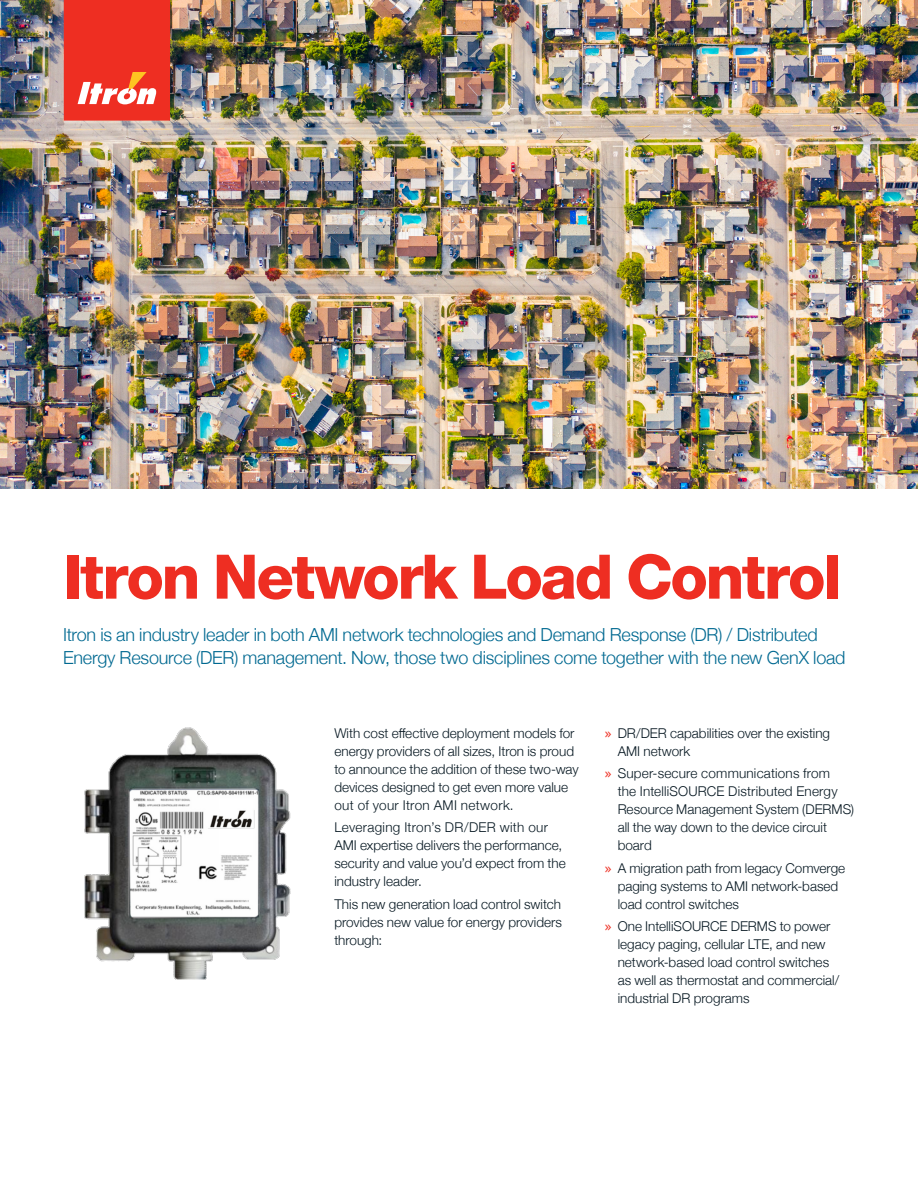
<style>
.page{position:relative;width:918px;height:1188px;background:#fff}
.page>*{position:absolute;margin:0;border:0;box-sizing:border-box;transform-origin:0 0}
.Headline{font:800 61.5px "Helvetica Neue LT Std";letter-spacing:-.04em;color:#ee2e22}
.Introduction_Copy{font:300 18px/22.5px "Helvetica Neue";letter-spacing:-.01em;color:#006991}
.Body_Copy_9_12{font:300 13.5px/18px "Helvetica Neue";color:#071822}
.s1{font-family:"Lucida Grande";font-weight:400;color:#ee2e22}
</style>
<div class="page">
<img style="left:0;top:0;width:918px;height:489px">
<svg style="left:64px;top:0;width:106px;height:121px;background:#ef3f32"></svg>
<img style="left:85px;top:727px;width:206px;height:252px">
<p class="Headline" style="left:63px;top:540px;width:780px">Itron Network Load Control</p>
<p class="Introduction_Copy" style="left:63px;top:622px;width:784px">Itron is an industry leader in both AMI network technologies and Demand Response (DR) / Distributed<br>Energy Resource (DER) management. Now, those two disciplines come together with the new GenX load</p>
<p class="Body_Copy_9_12" style="left:334px;top:723px;width:246px">With cost effective deployment models for energy providers of all sizes, Itron is proud to announce the addition of these two-way devices designed to get even more value out of your Itron AMI network.</p>
<p class="Body_Copy_9_12" style="left:334px;top:818px;width:233px">Leveraging Itron’s DR/DER with our AMI expertise delivers the performance, security and value you’d expect from the industry leader.</p>
<p class="Body_Copy_9_12" style="left:334px;top:894px;width:229px;text-align:justify">This new generation load control switch provides new value for energy providers through:</p>
<p class="Body_Copy_9_12" style="left:618px;top:723px;width:214px;text-indent:-13px"><span class="s1">»</span> DR/DER capabilities over the existing<br>AMI network</p>
<p class="Body_Copy_9_12" style="left:618px;top:764px;width:238px;text-indent:-13px"><span class="s1">»</span> Super-secure communications from<br>the IntelliSOURCE Distributed Energy<br>Resource Management System (DERMS) all the way down to the device circuit board</p>
<p class="Body_Copy_9_12" style="left:618px;top:858px;width:229px;text-indent:-13px"><span class="s1">»</span> A migration path from legacy Comverge paging systems to AMI network-based load control switches</p>
<p class="Body_Copy_9_12" style="left:618px;top:916px;width:223px;text-indent:-13px"><span class="s1">»</span> One IntelliSOURCE DERMS to power legacy paging, cellular LTE, and new network-based load control switches as well as thermostat and commercial/ industrial DR programs</p>
</div>
